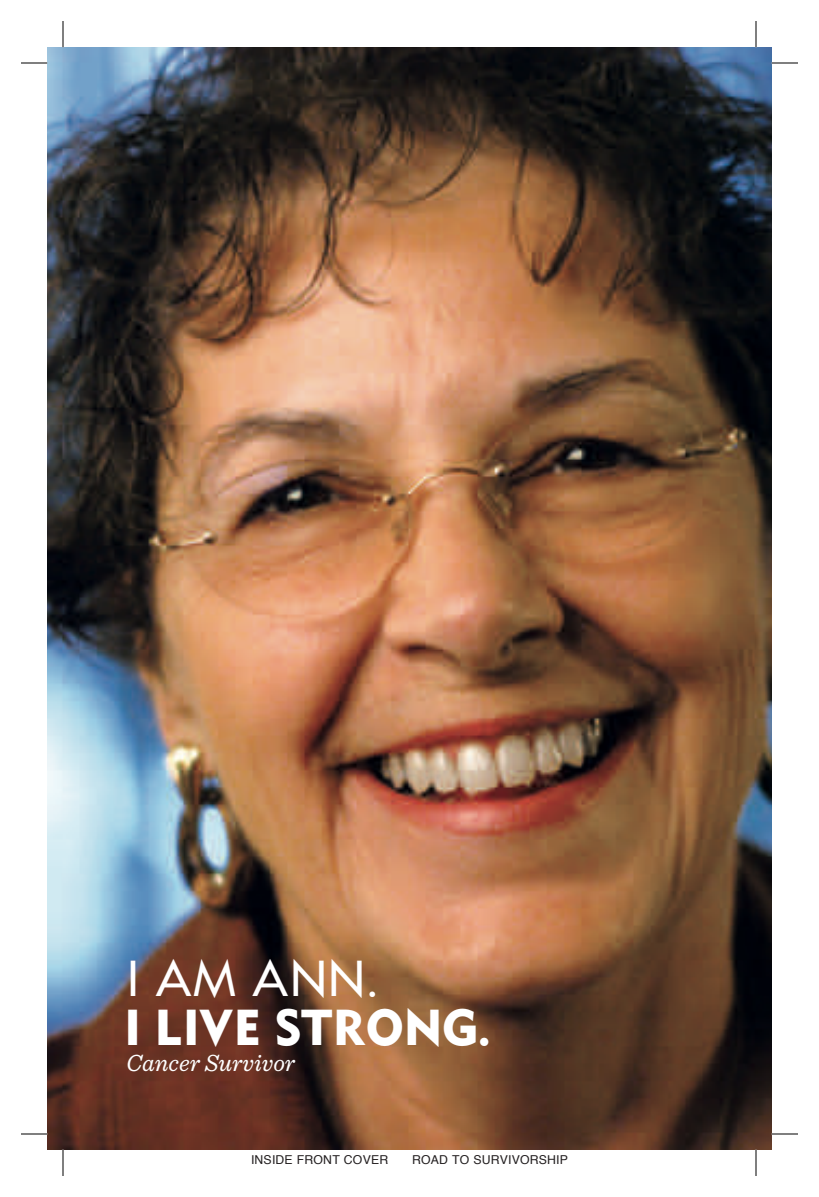
<style>
.page{position:relative;width:819px;height:1197px;background:#fff}
.page>*{position:absolute;margin:0;border:0;box-sizing:border-box;transform-origin:0 0}
.t1{font:49px "Cg Gothic No 3";color:#fff}
.t2{font:49px "Cg Gothic No 2";color:#fff}
.t3{font:italic 24.5px "Sentinel";color:#fff}
.t4{font:12.25px "Helvetica";letter-spacing:.015em;color:#231f20}
</style>
<div class="page">
<img style="left:47px;top:47px;width:725px;height:1103px">
<svg style="left:21px;top:63px;width:26px;height:1px"></svg>
<svg style="left:772px;top:63px;width:26px;height:1px"></svg>
<svg style="left:21px;top:1134px;width:26px;height:1px"></svg>
<svg style="left:772px;top:1134px;width:26px;height:1px"></svg>
<svg style="left:63px;top:21px;width:1px;height:26px"></svg>
<svg style="left:63px;top:1150px;width:1px;height:26px"></svg>
<svg style="left:756px;top:21px;width:1px;height:26px"></svg>
<svg style="left:756px;top:1150px;width:1px;height:26px"></svg>
<h1 class="t2" style="left:126px;top:949px;width:255px">I AM ANN.</h1>
<h1 class="t1" style="left:126px;top:998px;width:367px">I LIVE STRONG.</h1>
<h2 class="t3" style="left:126px;top:1045px;width:171px">Cancer Survivor</h2>
<p class="t4" style="left:251px;top:1154px;width:139px">INSIDE FRONT COVER</p>
<p class="t4" style="left:412px;top:1154px;width:157px">ROAD TO SURVIVORSHIP</p>
</div>
